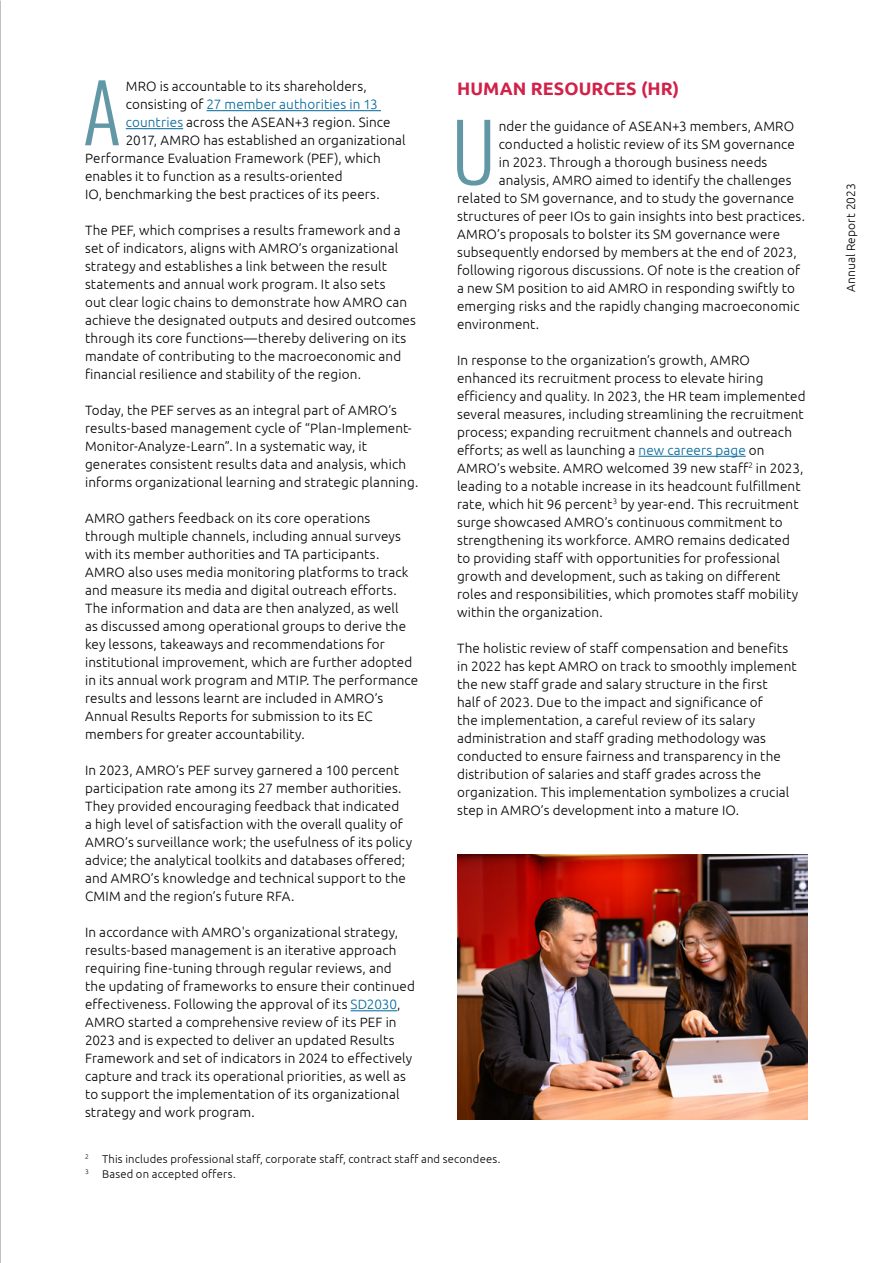
<style>
.page{position:relative;width:893px;height:1263px;background:#fff}
.page>*{position:absolute;margin:0;border:0;box-sizing:border-box;transform-origin:0 0}
.t1{font:300 80.1px "Oswald";color:#6297a6}
.t2{font:700 18px "Ubuntu";letter-spacing:.005em;color:#d12149}
.t3{font:300 13.5px/18px "Ubuntu";letter-spacing:.01em;color:#000}
.t4{font:300 13.5px "Ubuntu";letter-spacing:.01em;color:#00669b}
.t5{font:300 12px "Ubuntu";letter-spacing:.015em;color:#000}
.t6{font:300 11.25px/15px "Ubuntu";letter-spacing:.02em;color:#000}
.s1{color:#000}
.s2{color:#00669b}
</style>
<div class="page">
<hr style="left:639px;top:456px;width:107px;height:1px;background:#00669b">
<hr style="left:207px;top:110px;width:174px;height:1px;background:#00669b">
<hr style="left:126px;top:128px;width:57px;height:1px;background:#00669b">
<hr style="left:351px;top:1010px;width:46px;height:1px;background:#00669b">
<img style="left:457px;top:855px;width:351px;height:265px">
<h1 class="t1" style="left:83px;top:41px;width:40px">A</h1>
<p class="t3" style="left:126px;top:77px;width:242px">MRO is accountable to its shareholders,</p>
<h2 class="t2" style="left:457px;top:77px;width:224px">HUMAN RESOURCES (HR)</h2>
<h1 class="t1" style="left:452px;top:81px;width:45px">U</h1>
<p class="t3" style="left:499px;top:117px;width:297px">nder the guidance of ASEAN+3 members, AMRO</p>
<p class="t4" style="left:126px;top:96px;width:254px"><span class="s1">consisting of</span> 27 member authorities in 13</p>
<p class="t3" style="left:126px;top:113px;width:266px"><span class="s2">countries</span> across the ASEAN+3 region. Since</p>
<p class="t3" style="left:126px;top:131px;width:281px">2017, AMRO has established an organizational</p>
<p class="t3" style="left:85px;top:149px;width:297px">Performance Evaluation Framework (PEF), which</p>
<p class="t3" style="left:85px;top:167px;width:259px">enables it to function as a results-oriented</p>
<p class="t3" style="left:85px;top:185px;width:296px">IO, benchmarking the best practices of its peers.</p>
<p class="t3" style="left:85px;top:221px;width:332px">The PEF, which comprises a results framework and a set of indicators, aligns with AMRO’s organizational strategy and establishes a link between the result statements and annual work program. It also sets<br>out clear logic chains to demonstrate how AMRO can achieve the designated outputs and desired outcomes through its core functions—thereby delivering on its mandate of contributing to the macroeconomic and financial resilience and stability of the region.</p>
<p class="t3" style="left:85px;top:401px;width:335px">Today, the PEF serves as an integral part of AMRO’s results-based management cycle of “Plan-Implement-Monitor-Analyze-Learn”. In a systematic way, it generates consistent results data and analysis, which informs organizational learning and strategic planning.</p>
<p class="t3" style="left:85px;top:509px;width:335px">AMRO gathers feedback on its core operations through multiple channels, including annual surveys with its member authorities and TA participants.<br>AMRO also uses media monitoring platforms to track and measure its media and digital outreach efforts.<br>The information and data are then analyzed, as well<br>as discussed among operational groups to derive the key lessons, takeaways and recommendations for institutional improvement, which are further adopted in its annual work program and MTIP. The performance results and lessons learnt are included in AMRO’s Annual Results Reports for submission to its EC members for greater accountability.</p>
<p class="t3" style="left:85px;top:761px;width:329px">In 2023, AMRO’s PEF survey garnered a 100 percent participation rate among its 27 member authorities.<br>They provided encouraging feedback that indicated<br>a high level of satisfaction with the overall quality of AMRO’s surveillance work; the usefulness of its policy advice; the analytical toolkits and databases offered; and AMRO’s knowledge and technical support to the CMIM and the region’s future RFA.</p>
<p class="t3" style="left:85px;top:923px;width:331px">In accordance with AMRO's organizational strategy, results-based management is an iterative approach requiring fine-tuning through regular reviews, and the updating of frameworks to ensure their continued effectiveness. Following the approval of its <span class="s2">SD2030</span>, AMRO started a comprehensive review of its PEF in 2023 and is expected to deliver an updated Results Framework and set of indicators in 2024 to effectively capture and track its operational priorities, as well as to support the implementation of its organizational strategy and work program.</p>
<p class="t6" style="left:85px;top:1151px;width:417px"><sup>2</sup> This includes professional staff, corporate staff, contract staff and secondees.<br><sup>3</sup> Based on accepted offers.</p>
<p class="t3" style="left:499px;top:135px;width:298px">conducted a holistic review of its SM governance</p>
<p class="t3" style="left:499px;top:153px;width:270px">in 2023. Through a thorough business needs</p>
<p class="t3" style="left:499px;top:171px;width:294px">analysis, AMRO aimed to identify the challenges</p>
<p class="t3" style="left:457px;top:189px;width:339px">related to SM governance, and to study the governance</p>
<p class="t3" style="left:457px;top:207px;width:349px">structures of peer IOs to gain insights into best practices.</p>
<p class="t3" style="left:457px;top:225px;width:324px">AMRO’s proposals to bolster its SM governance were</p>
<p class="t3" style="left:457px;top:243px;width:341px">subsequently endorsed by members at the end of 2023,</p>
<p class="t3" style="left:457px;top:261px;width:345px">following rigorous discussions. Of note is the creation of</p>
<p class="t3" style="left:457px;top:279px;width:339px">a new SM position to aid AMRO in responding swiftly to</p>
<p class="t3" style="left:457px;top:297px;width:344px">emerging risks and the rapidly changing macroeconomic</p>
<p class="t3" style="left:457px;top:315px;width:84px">environment.</p>
<p class="t3" style="left:457px;top:351px;width:350px">In response to the organization’s growth, AMRO enhanced its recruitment process to elevate hiring efficiency and quality. In 2023, the HR team implemented several measures, including streamlining the recruitment process; expanding recruitment channels and outreach efforts; as well as launching a <span class="s2">new careers page</span> on AMRO’s website. AMRO welcomed 39 new staff<sup>2</sup> in 2023, leading to a notable increase in its headcount fulfillment rate, which hit 96 percent<sup>3</sup> by year-end. This recruitment surge showcased AMRO’s continuous commitment to strengthening its workforce. AMRO remains dedicated to providing staff with opportunities for professional growth and development, such as taking on different roles and responsibilities, which promotes staff mobility within the organization.</p>
<p class="t3" style="left:457px;top:639px;width:341px">The holistic review of staff compensation and benefits in 2022 has kept AMRO on track to smoothly implement the new staff grade and salary structure in the first<br>half of 2023. Due to the impact and significance of<br>the implementation, a careful review of its salary administration and staff grading methodology was conducted to ensure fairness and transparency in the distribution of salaries and staff grades across the organization. This implementation symbolizes a crucial step in AMRO’s development into a mature IO.</p>
<p class="t5" style="left:844px;top:292px;width:111px;rotate:-90deg">Annual Report 2023</p>
</div>
